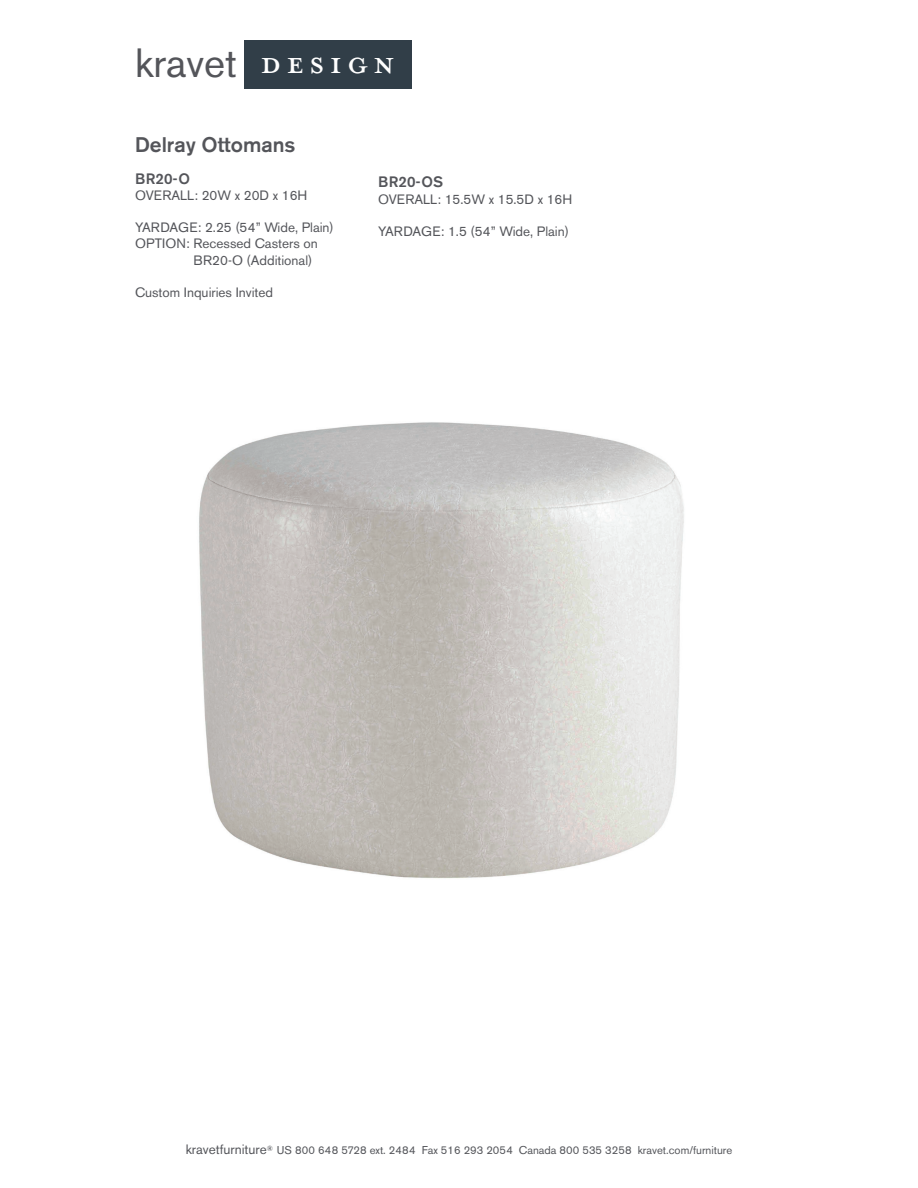
<style>
.page{position:relative;width:918px;height:1188px;background:#fff}
.page>*{position:absolute;margin:0;border:0;box-sizing:border-box;transform-origin:0 0}
.t1{font:45px "Mrs Eaves All Petite Caps OT";letter-spacing:.1em;color:#fff}
.t2{font:40.5px "Akzidenz Grotesk BE";color:#54555a}
.t3{font:500 21px "Akzidenz Grotesk BE";color:#54555a}
.t4{font:500 15px "Akzidenz Grotesk BE";color:#54555a}
.t5{font:13.5px "Akzidenz Grotesk BE";color:#54555a}
.t6{font:11.25px "Akzidenz Grotesk BE";color:#54555a}
.s1{font-family:"Mrs Eaves All Petite Caps OT";font-size:60px;color:#313e48}
.s2{font-size:13.5px}
</style>
<div class="page">
<div style="left:244px;top:41px;width:167px;height:48px;background:#313e48"></div>
<img style="left:199px;top:422px;width:485px;height:457px">
<h2 class="t2" style="left:135px;top:38px;width:277px">kravet <span class="s1">design</span></h2>
<h1 class="t1" style="left:260px;top:35px;width:137px">design</h1>
<p class="t3" style="left:135px;top:131px;width:162px">Delray Ottomans</p>
<p class="t4" style="left:135px;top:169px;width:57px">BR20-O</p>
<p class="t5" style="left:135px;top:187px;width:174px">OVERALL: 20W x 20D x 16H</p>
<p class="t5" style="left:135px;top:219px;width:200px">YARDAGE: 2.25 (54” Wide, Plain)</p>
<p class="t5" style="left:135px;top:236px;width:184px">OPTION: Recessed Casters on</p>
<p class="t5" style="left:193px;top:252px;width:120px">BR20-O (Additional)</p>
<p class="t5" style="left:135px;top:284px;width:140px">Custom Inquiries Invited</p>
<p class="t4" style="left:378px;top:173px;width:67px">BR20-OS</p>
<p class="t5" style="left:378px;top:191px;width:196px">OVERALL: 15.5W x 15.5D x 16H</p>
<p class="t5" style="left:378px;top:223px;width:193px">YARDAGE: 1.5 (54” Wide, Plain)</p>
<p class="t6" style="left:186px;top:1143px;width:548px"><span class="s2">kravetfurniture</span><sup>®</sup> US 800 648 5728 ext. 2484 Fax 516 293 2054 Canada 800 535 3258 kravet.com/furniture</p>
</div>
